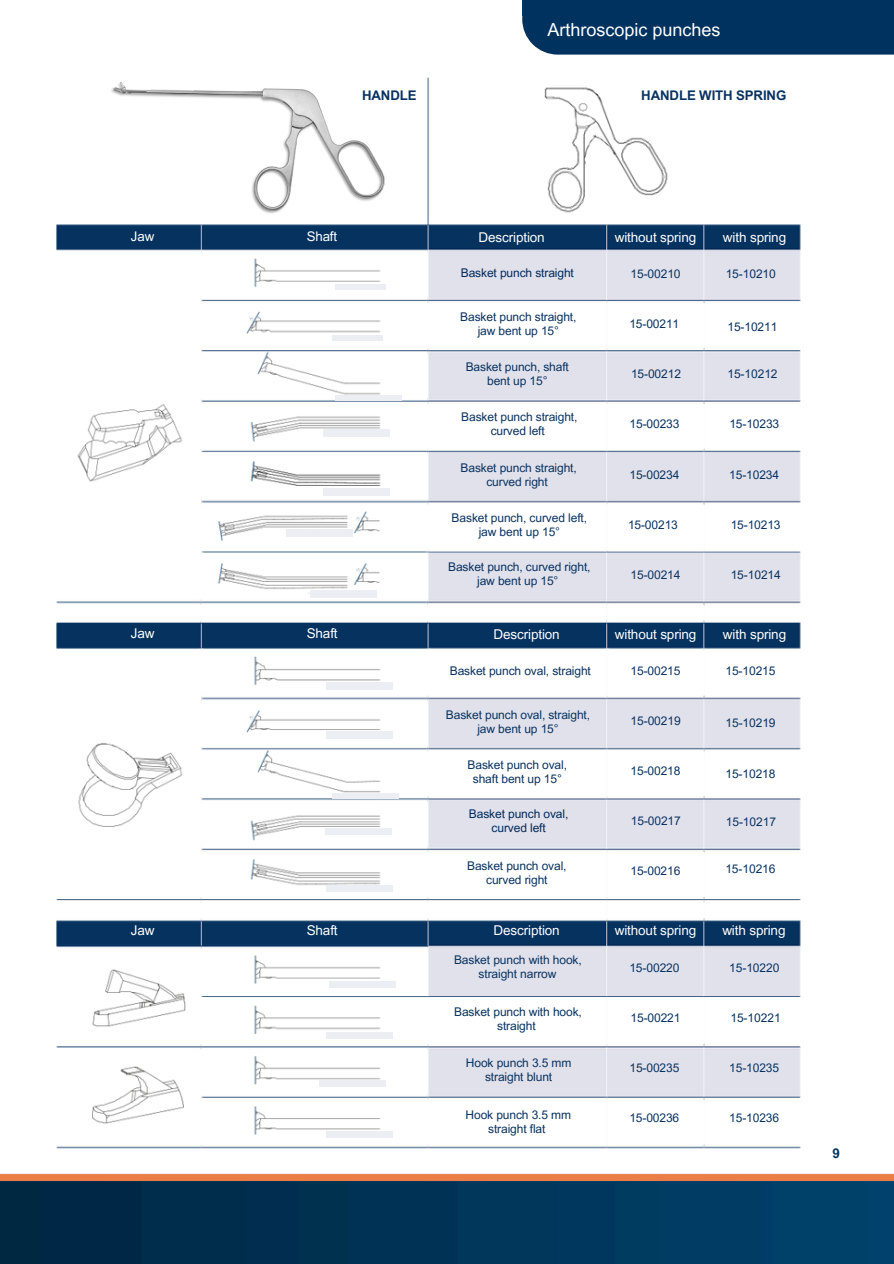
<style>
.page{position:relative;width:894px;height:1264px;background:#fff}
.page>*{position:absolute;margin:0;border:0;box-sizing:border-box;transform-origin:0 0}
.t1{font:18px "Arial MT Pro";color:#fff}
.t2{font:13.5px "Arial MT Pro";letter-spacing:-.01em;color:#fff}
.t3{font:700 13.5px "Arial MT Pro";color:#00325f}
.t4{font:700 13.2px "Arial MT Pro";letter-spacing:-.01em;color:#093260}
.t5{font:13.2px "Arial MT Pro";letter-spacing:-.01em;color:#fff}
.t6{font:12px "Arial MT Pro";letter-spacing:-.01em;color:#093260}
.t7{font:12px "Arial MT Pro";letter-spacing:-.01em;color:#002a5c}
</style>
<div class="page">
<img style="left:56px;top:87px;width:745px;height:1062px">
<img style="left:56px;top:77px;width:377px;height:213px">
<div style="left:110px;top:562px;width:42px;height:23px;background:#fff"></div>
<div style="left:106px;top:254px;width:42px;height:22px;background:#fff"></div>
<div style="left:522px;top:16px;width:371px;height:39px;background:#00325f"></div>
<div style="left:522px;top:0;width:371px;height:16px;background:#00325f"></div>
<img style="left:0;top:1173px;width:893px;height:90px">
<div style="left:325px;top:1130px;width:67px;height:7px;background:#edeef3"></div>
<div style="left:319px;top:1080px;width:67px;height:6px;background:#edeef3"></div>
<div style="left:325px;top:1031px;width:67px;height:7px;background:#edeef3"></div>
<div style="left:328px;top:981px;width:67px;height:6px;background:#edeef3"></div>
<div style="left:325px;top:885px;width:67px;height:7px;background:#edeef3"></div>
<div style="left:325px;top:828px;width:67px;height:7px;background:#edeef3"></div>
<div style="left:332px;top:793px;width:67px;height:5px;background:#edeef3"></div>
<div style="left:325px;top:731px;width:67px;height:7px;background:#edeef3"></div>
<div style="left:325px;top:682px;width:67px;height:7px;background:#edeef3"></div>
<div style="left:310px;top:590px;width:66px;height:7px;background:#edeef3"></div>
<div style="left:286px;top:530px;width:66px;height:7px;background:#edeef3"></div>
<div style="left:323px;top:488px;width:67px;height:7px;background:#edeef3"></div>
<div style="left:323px;top:429px;width:67px;height:8px;background:#edeef3"></div>
<div style="left:335px;top:395px;width:67px;height:6px;background:#edeef3"></div>
<div style="left:332px;top:335px;width:51px;height:6px;background:#edeef3"></div>
<div style="left:335px;top:284px;width:51px;height:6px;background:#edeef3"></div>
<h3 class="t4" style="left:362px;top:90px;width:56px">HANDLE</h3>
<p class="t1" style="left:547px;top:23px;width:175px">Arthroscopic punches</p>
<p class="t4" style="left:641px;top:90px;width:147px">HANDLE WITH SPRING</p>
<h3 class="t5" style="left:131px;top:232px;width:25px">Jaw</h3>
<h1 class="t5" style="left:306px;top:232px;width:32px">Shaft</h1>
<h3 class="t2" style="left:478px;top:232px;width:68px">Description</h3>
<h3 class="t7" style="left:460px;top:268px;width:114px">Basket punch straight</h3>
<p class="t6" style="left:460px;top:312px;width:118px">Basket punch straight,</p>
<p class="t6" style="left:477px;top:326px;width:83px">jaw bent up 15°</p>
<p class="t2" style="left:614px;top:232px;width:83px">without spring</p>
<p class="t6" style="left:630px;top:270px;width:52px">15-00210</p>
<p class="t6" style="left:629px;top:319px;width:51px">15-00211</p>
<p class="t2" style="left:722px;top:232px;width:65px">with spring</p>
<p class="t6" style="left:725px;top:270px;width:52px">15-10210</p>
<p class="t6" style="left:727px;top:322px;width:51px">15-10211</p>
<p class="t6" style="left:465px;top:362px;width:105px">Basket punch, shaft</p>
<p class="t6" style="left:487px;top:376px;width:62px">bent up 15°</p>
<p class="t6" style="left:630px;top:369px;width:52px">15-00212</p>
<p class="t6" style="left:727px;top:369px;width:52px">15-10212</p>
<p class="t6" style="left:461px;top:412px;width:118px">Basket punch straight,</p>
<p class="t6" style="left:490px;top:426px;width:56px">curved left</p>
<p class="t6" style="left:460px;top:463px;width:118px">Basket punch straight,</p>
<p class="t6" style="left:486px;top:477px;width:63px">curved right</p>
<p class="t6" style="left:451px;top:513px;width:137px">Basket punch, curved left,</p>
<p class="t6" style="left:478px;top:527px;width:83px">jaw bent up 15°</p>
<p class="t6" style="left:629px;top:419px;width:51px">15-00233</p>
<p class="t6" style="left:629px;top:470px;width:51px">15-00234</p>
<p class="t6" style="left:627px;top:520px;width:51px">15-00213</p>
<p class="t6" style="left:729px;top:419px;width:51px">15-10233</p>
<p class="t6" style="left:729px;top:470px;width:51px">15-10234</p>
<p class="t6" style="left:730px;top:520px;width:51px">15-10213</p>
<p class="t6" style="left:448px;top:562px;width:144px">Basket punch, curved right,</p>
<p class="t6" style="left:477px;top:576px;width:83px">jaw bent up 15°</p>
<p class="t6" style="left:630px;top:570px;width:51px">15-00214</p>
<p class="t6" style="left:730px;top:570px;width:52px">15-10214</p>
<h1 class="t2" style="left:131px;top:628px;width:25px">Jaw</h1>
<p class="t2" style="left:306px;top:628px;width:32px">Shaft</p>
<p class="t2" style="left:493px;top:629px;width:68px">Description</p>
<p class="t6" style="left:449px;top:666px;width:142px">Basket punch oval, straight</p>
<p class="t6" style="left:446px;top:710px;width:146px">Basket punch oval, straight,</p>
<p class="t6" style="left:477px;top:724px;width:83px">jaw bent up 15°</p>
<h3 class="t2" style="left:614px;top:629px;width:83px">without spring</h3>
<h3 class="t6" style="left:630px;top:666px;width:51px">15-00215</h3>
<p class="t6" style="left:630px;top:716px;width:52px">15-00219</p>
<p class="t2" style="left:722px;top:629px;width:65px">with spring</p>
<p class="t6" style="left:725px;top:666px;width:52px">15-10215</p>
<p class="t6" style="left:725px;top:718px;width:52px">15-10219</p>
<p class="t6" style="left:467px;top:760px;width:101px">Basket punch oval,</p>
<p class="t6" style="left:472px;top:774px;width:90px">shaft bent up 15°</p>
<p class="t6" style="left:630px;top:766px;width:51px">15-00218</p>
<p class="t6" style="left:725px;top:769px;width:52px">15-10218</p>
<p class="t7" style="left:469px;top:809px;width:101px">Basket punch oval,</p>
<p class="t7" style="left:491px;top:823px;width:56px">curved left</p>
<p class="t6" style="left:467px;top:861px;width:101px">Basket punch oval,</p>
<p class="t6" style="left:486px;top:875px;width:63px">curved right</p>
<p class="t6" style="left:630px;top:816px;width:51px">15-00217</p>
<p class="t6" style="left:630px;top:866px;width:51px">15-00216</p>
<p class="t6" style="left:725px;top:817px;width:52px">15-10217</p>
<p class="t6" style="left:725px;top:864px;width:52px">15-10216</p>
<p class="t2" style="left:131px;top:925px;width:25px">Jaw</p>
<p class="t2" style="left:306px;top:925px;width:32px">Shaft</p>
<p class="t2" style="left:493px;top:925px;width:68px">Description</p>
<p class="t6" style="left:454px;top:955px;width:129px">Basket punch with hook,</p>
<h3 class="t6" style="left:478px;top:969px;width:79px">straight narrow</h3>
<h3 class="t6" style="left:454px;top:1006px;width:129px">Basket punch with hook,</h3>
<h3 class="t6" style="left:497px;top:1020px;width:40px">straight</h3>
<h3 class="t6" style="left:466px;top:1058px;width:107px">Hook punch 3.5 mm</h3>
<h3 class="t6" style="left:485px;top:1072px;width:69px">straight blunt</h3>
<p class="t6" style="left:465px;top:1110px;width:107px">Hook punch 3.5 mm</p>
<p class="t6" style="left:488px;top:1124px;width:59px">straight flat</p>
<h3 class="t2" style="left:614px;top:925px;width:83px">without spring</h3>
<h3 class="t6" style="left:629px;top:963px;width:52px">15-00220</h3>
<p class="t2" style="left:722px;top:925px;width:65px">with spring</p>
<p class="t6" style="left:729px;top:963px;width:52px">15-10220</p>
<p class="t6" style="left:630px;top:1012px;width:51px">15-00221</p>
<p class="t6" style="left:730px;top:1012px;width:52px">15-10221</p>
<p class="t6" style="left:629px;top:1062px;width:51px">15-00235</p>
<p class="t6" style="left:729px;top:1062px;width:51px">15-10235</p>
<h3 class="t6" style="left:629px;top:1113px;width:51px">15-00236</h3>
<p class="t6" style="left:729px;top:1113px;width:51px">15-10236</p>
<p class="t3" style="left:832px;top:1148px;width:9px">9</p>
</div>
